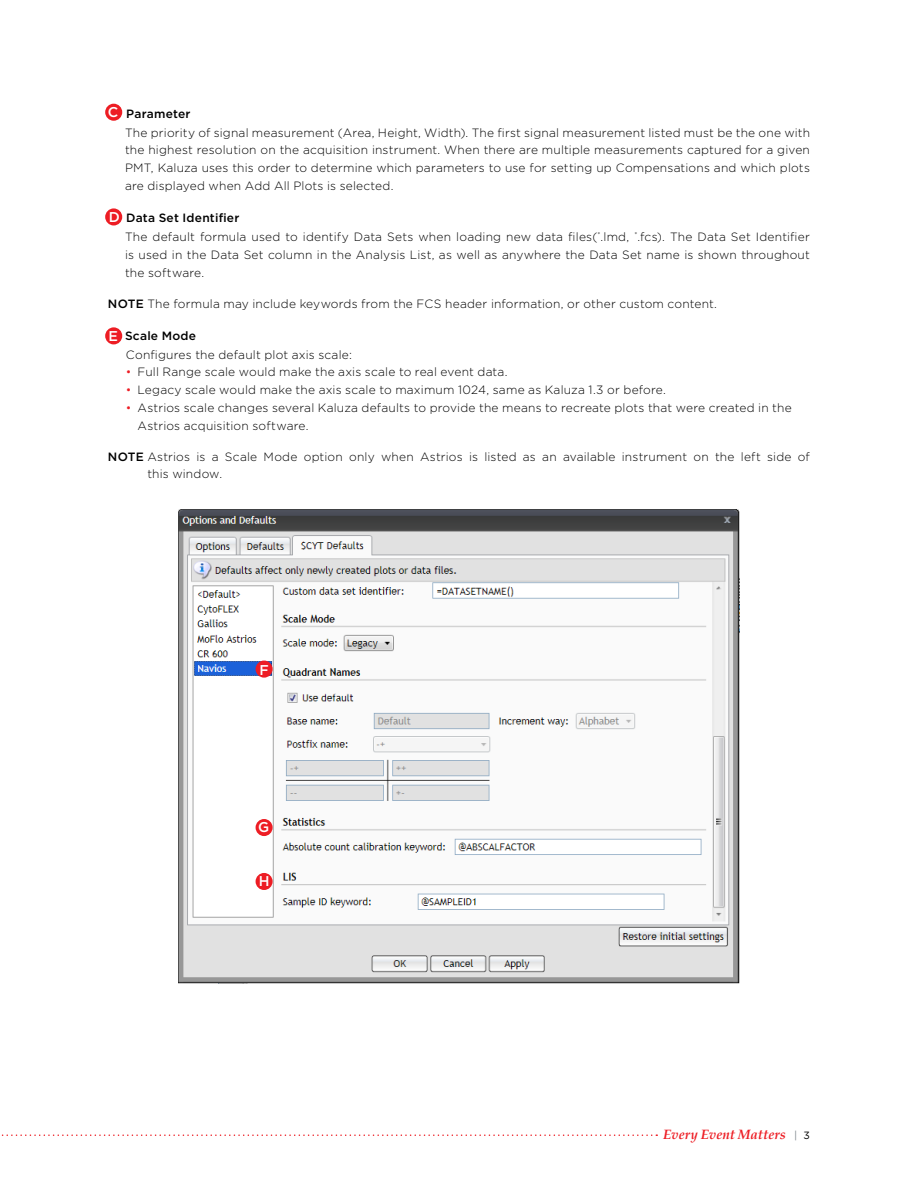
<style>
.page{position:relative;width:918px;height:1188px;background:#fff}
.page>*{position:absolute;margin:0;border:0;box-sizing:border-box;transform-origin:0 0}
.t1{font:500 14.25px "Gotham";color:#fff}
.t2{font:italic 700 13.5px "Palatino";color:#ed1d24}
.t3{font:300 12px/19.2px "Gotham";letter-spacing:.015em;color:#000}
.s1{font-weight:500}
.s2{color:#ed1d24}
.s3{font-family:"Gotham";font-weight:400;font-style:normal;font-size:10.5px;color:#7e868c}
.s4{font-family:"Gotham";font-weight:400;font-style:normal;font-size:10.5px;color:#000}
</style>
<div class="page">
<svg style="left:1px;top:1134px;width:656px;height:2px"></svg>
<img style="left:178px;top:510px;width:562px;height:473px">
<div style="left:256px;top:661px;width:17px;height:17px;background:#ed1d24;border-radius:50%"></div>
<div style="left:256px;top:819px;width:17px;height:17px;background:#ed1d24;border-radius:50%"></div>
<div style="left:256px;top:873px;width:17px;height:17px;background:#ed1d24;border-radius:50%"></div>
<div style="left:105px;top:104px;width:17px;height:17px;background:#ed1d24;border-radius:50%"></div>
<div style="left:105px;top:208px;width:17px;height:18px;background:#ed1d24;border-radius:50%"></div>
<div style="left:105px;top:327px;width:17px;height:17px;background:#ed1d24;border-radius:50%"></div>
<p class="t1" style="left:108px;top:103px;width:12px">C</p>
<p class="t3" style="left:125px;top:103px;width:686px;text-indent:-17px">C. <span class="s1">Parameter<br></span>The priority of signal measurement (Area, Height, Width). The first signal measurement listed must be the one with</p>
<p class="t3" style="left:125px;top:141px;width:686px;line-height:17.9px;text-align:justify">the highest resolution on the acquisition instrument. When there are multiple measurements captured for a given PMT, Kaluza uses this order to determine which parameters to use for setting up Compensations and which plots are displayed when Add All Plots is selected.</p>
<p class="t3" style="left:125px;top:208px;width:686px;text-indent:-17px">D. <span class="s1">Data Set Identifier<br></span>The default formula used to identify Data Sets when loading new data files(<sup>*</sup>.lmd, <sup>*</sup>.fcs). The Data Set Identifier</p>
<p class="t3" style="left:125px;top:245px;width:686px;line-height:18px">is used in the Data Set column in the Analysis List, as well as anywhere the Data Set name is shown throughout the software.</p>
<p class="t3" style="left:108px;top:294px;width:610px"><span class="s1">NOTE</span> The formula may include keywords from the FCS header information, or other custom content.</p>
<p class="t3" style="left:126px;top:325px;width:227px;text-indent:-18px">E. <span class="s1">Scale Mode<br></span>Configures the default plot axis scale:</p>
<p class="t3" style="left:126px;top:362px;width:383px"><span class="s2">•</span> Full Range scale would make the axis scale to real event data.</p>
<p class="t3" style="left:126px;top:380px;width:541px"><span class="s2">•</span> Legacy scale would make the axis scale to maximum 1024, same as Kaluza 1.3 or before.</p>
<p class="t3" style="left:138px;top:398px;width:656px;line-height:17.7px;text-indent:-12px"><span class="s2">•</span> Astrios scale changes several Kaluza defaults to provide the means to recreate plots that were created in the<br>Astrios acquisition software.</p>
<p class="t3" style="left:147px;top:447px;width:664px;line-height:17.7px;text-indent:-39px"><span class="s1">NOTE</span> Astrios is a Scale Mode option only when Astrios is listed as an available instrument on the left side of this window.</p>
<p class="t1" style="left:109px;top:207px;width:13px">D</p>
<p class="t1" style="left:109px;top:326px;width:11px">E</p>
<p class="t1" style="left:259px;top:660px;width:11px">F</p>
<p class="t1" style="left:258px;top:818px;width:13px">G</p>
<p class="t1" style="left:259px;top:872px;width:12px">H</p>
<p class="t2" style="left:663px;top:1123px;width:148px">Every Event Matters <span class="s3">|</span> <span class="s4">3</span></p>
</div>
